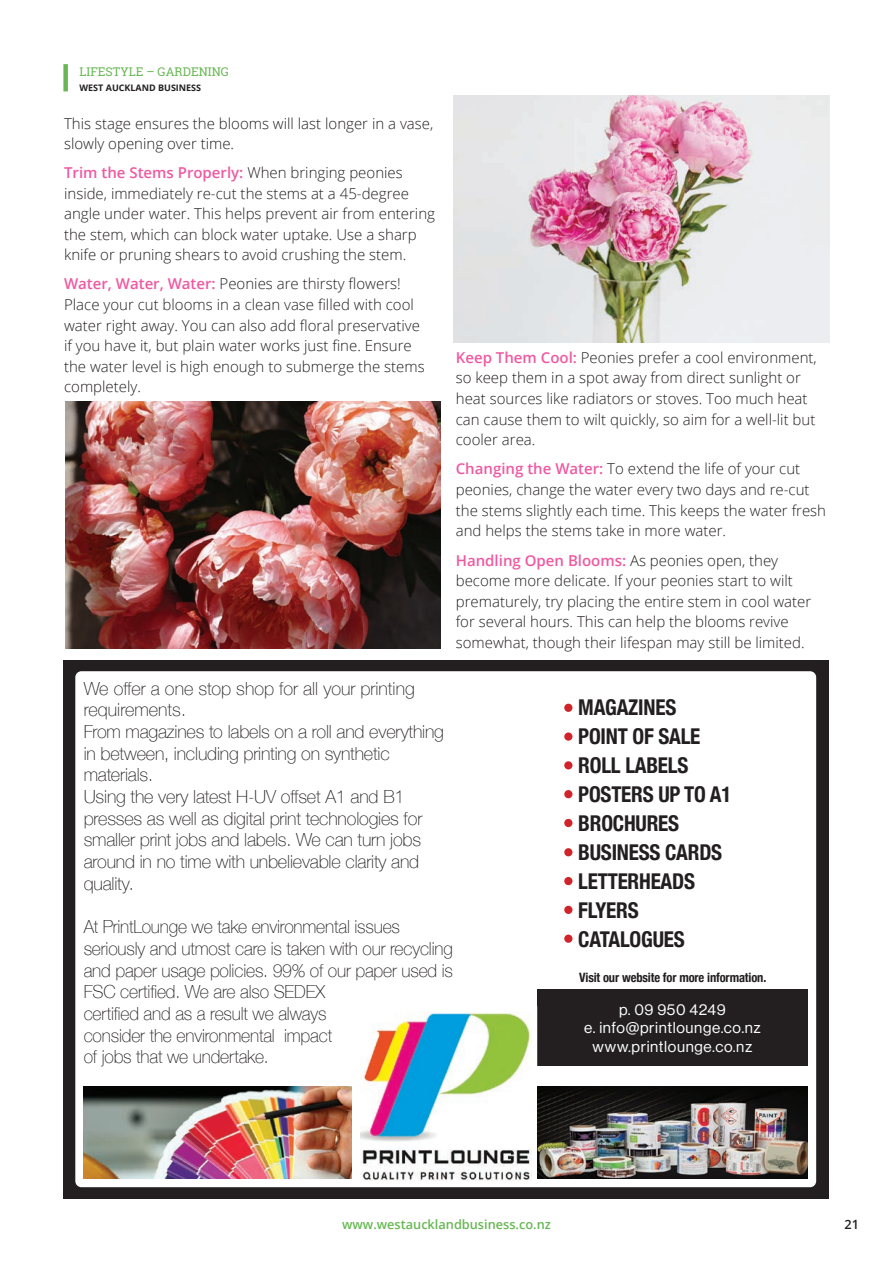
<style>
.page{position:relative;width:893px;height:1263px;background:#fff}
.page>*{position:absolute;margin:0;border:0;box-sizing:border-box;transform-origin:0 0}
.t1{font:700 condensed 21.75px/29px "Helvetica Neue";letter-spacing:-.01em;color:#231f20}
.t2{font:100 18px/21.6px "Helvetica Neue";letter-spacing:-.01em;color:#231f20}
.t3{font:15.45px/18.6px "N Haas Grotesk DS Pro 55 Rg";letter-spacing:.04em;color:#fff;text-align:center}
.Page_Body_Text_-_Black{font:300 15px/20.7px "Open Sans";color:#231f20}
.t4{font:700 condensed 12.9px "Helvetica Neue";letter-spacing:-.01em;color:#231f20}
.Blue_Text_-_Align_Left{font:600 12.75px "Open Sans";color:#68b754}
.Page_Number_-_Align_Right{font:600 12.75px "Open Sans";color:#231f20}
.Page_Header_-_Blue{font:12px "Roboto Slab";color:#68b754}
.Blue_Text_-_Align_Left-2{font:700 9px "Open Sans";color:#231f20}
.s1{font-weight:600;color:#ef59a1}
</style>
<div class="page">
<div style="left:63px;top:64px;width:5px;height:27px;background:#68b754"></div>
<div style="left:63px;top:660px;width:765px;height:539px;background:#231f20"></div>
<div style="left:74px;top:670px;width:743px;height:518px;background:#fff;border-radius:7px"></div>
<div style="left:73px;top:669px;width:746px;height:521px;border:3px solid #231f20;border-radius:7px"></div>
<div style="left:537px;top:989px;width:271px;height:77px;background:#231f20"></div>
<img style="left:84px;top:1086px;width:267px;height:93px">
<img style="left:361px;top:1012px;width:170px;height:168px">
<div style="left:564px;top:704px;width:8px;height:8px;background:#d1232a;border-radius:50%"></div>
<div style="left:564px;top:732px;width:8px;height:9px;background:#d1232a;border-radius:50%"></div>
<div style="left:564px;top:761px;width:8px;height:8px;background:#d1232a;border-radius:50%"></div>
<div style="left:564px;top:819px;width:8px;height:8px;background:#d1232a;border-radius:50%"></div>
<div style="left:564px;top:790px;width:8px;height:8px;background:#d1232a;border-radius:50%"></div>
<div style="left:564px;top:848px;width:8px;height:8px;background:#d1232a;border-radius:50%"></div>
<div style="left:564px;top:877px;width:8px;height:8px;background:#d1232a;border-radius:50%"></div>
<div style="left:564px;top:934px;width:8px;height:9px;background:#d1232a;border-radius:50%"></div>
<div style="left:564px;top:906px;width:8px;height:8px;background:#d1232a;border-radius:50%"></div>
<img style="left:537px;top:1086px;width:271px;height:93px">
<img style="left:454px;top:96px;width:375px;height:247px">
<img style="left:66px;top:401px;width:375px;height:247px">
<p class="Page_Header_-_Blue" style="left:80px;top:64px;width:151px">LIFESTYLE – GARDENING</p>
<p class="Blue_Text_-_Align_Left-2" style="left:80px;top:82px;width:123px">WEST AUCKLAND BUSINESS</p>
<p class="Page_Body_Text_-_Black" style="left:64px;top:113px;width:371px">This stage ensures the blooms will last longer in a vase, slowly opening over time.</p>
<p class="Page_Body_Text_-_Black" style="left:64px;top:162px;width:372px"><span class="s1">Trim the Stems Properly:</span> When bringing peonies inside, immediately re-cut the stems at a 45-degree angle under water. This helps prevent air from entering the stem, which can block water uptake. Use a sharp knife or pruning shears to avoid crushing the stem.</p>
<p class="Page_Body_Text_-_Black" style="left:64px;top:273px;width:362px"><span class="s1">Water, Water, Water:</span> Peonies are thirsty flowers!<br>Place your cut blooms in a clean vase filled with cool water right away. You can also add floral preservative if you have it, but plain water works just fine. Ensure the water level is high enough to submerge the stems completely.</p>
<p class="Page_Body_Text_-_Black" style="left:456px;top:346px;width:362px"><span class="s1">Keep Them Cool:</span> Peonies prefer a cool environment, so keep them in a spot away from direct sunlight or heat sources like radiators or stoves. Too much heat can cause them to wilt quickly, so aim for a well-lit but cooler area.</p>
<p class="Page_Body_Text_-_Black" style="left:456px;top:458px;width:372px"><span class="s1">Changing the Water:</span> To extend the life of your cut peonies, change the water every two days and re-cut the stems slightly each time. This keeps the water fresh and helps the stems take in more water.</p>
<p class="Page_Body_Text_-_Black" style="left:456px;top:549px;width:357px"><span class="s1">Handling Open Blooms:</span> As peonies open, they become more delicate. If your peonies start to wilt prematurely, try placing the entire stem in cool water for several hours. This can help the blooms revive somewhat, though their lifespan may still be limited.</p>
<p class="t2" style="left:84px;top:677px;width:362px">We offer a one stop shop for all your printing requirements.<br>From magazines to labels on a roll and everything in between, including printing on synthetic materials.<br>Using the very latest H-UV offset A1 and B1 presses as well as digital print technologies for smaller print jobs and labels. We can turn jobs around in no time with unbelievable clarity and quality.</p>
<p class="t2" style="left:84px;top:915px;width:371px">At PrintLounge we take environmental issues seriously and utmost care is taken with our recycling and paper usage policies. 99% of our paper used is FSC certified. We are also SEDEX<br>certified and as a result we always<br>consider the environmental impact<br>of jobs that we undertake.</p>
<p class="t1" style="left:578px;top:691px;width:155px">MAGAZINES<br>POINT OF SALE<br>ROLL LABELS<br>POSTERS UP TO A1<br>BROCHURES<br>BUSINESS CARDS<br>LETTERHEADS<br>FLYERS<br>CATALOGUES</p>
<p class="t4" style="left:579px;top:967px;width:189px">Visit our website for more information.</p>
<p class="t3" style="left:584px;top:1000px;width:178px">p. 09 950 4249<br>e. info@printlounge.co.nz www.printlounge.co.nz</p>
<p class="Blue_Text_-_Align_Left" style="left:342px;top:1215px;width:210px">www.westaucklandbusiness.co.nz</p>
<p class="Page_Number_-_Align_Right" style="left:844px;top:1215px;width:16px">21</p>
</div>
